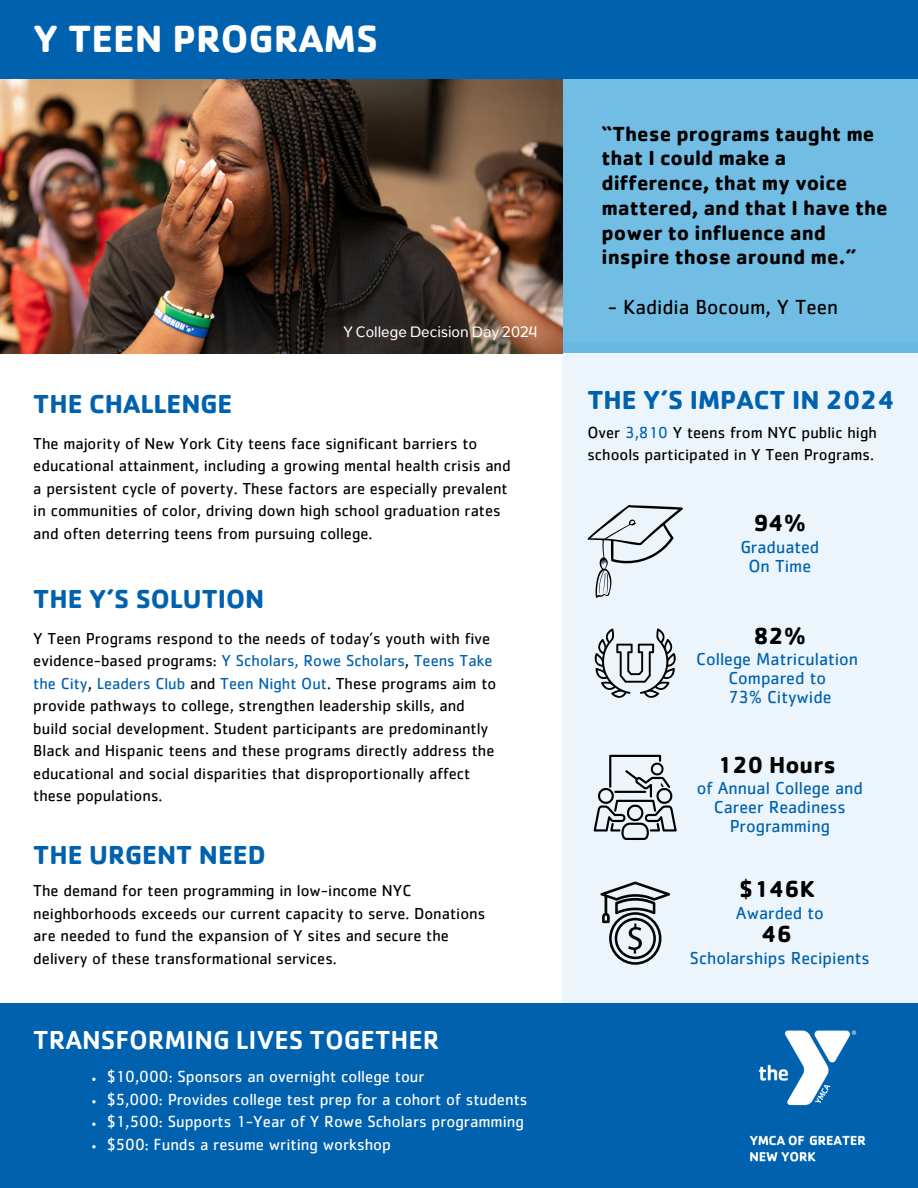
<style>
.page{position:relative;width:918px;height:1188px;background:#fff}
.page>*{position:absolute;margin:0;border:0;box-sizing:border-box;transform-origin:0 0}
.t1{font:700 39.3px "Cachet Std";color:#fff}
.t2{font:700 27px "Cachet Std";color:#0061af}
.t3{font:500 27px "Cachet Std";color:#fff}
.t4{font:700 24px "Cachet Std";color:#000}
.t5{font:700 24px "Cachet Std";color:#040606}
.t6{font:700 21.15px/24.8px "Cachet Std";color:#000}
.t7{font:21.15px "Cachet Std";color:#000}
.t8{font:18px/19.2px "Cachet Std";color:#0061af;text-align:center}
.t9{font:16.65px "Cachet Std";color:#fff}
.t10{font:16.5px/22.5px "Cachet Std";color:#000}
.t11{font:16.5px "Opun";color:#fff}
.s1{color:#0061af}
</style>
<div class="page">
<div style="left:563px;top:342px;width:355px;height:846px;background:#ebf5fb"></div>
<img style="left:0;top:79px;width:562px;height:274px">
<div style="left:563px;top:68px;width:355px;height:285px;background:#71bde4"></div>
<div style="left:0;top:0;width:918px;height:79px;background:#0061af"></div>
<svg style="left:600px;top:882px;width:70px;height:83px"></svg>
<svg style="left:594px;top:755px;width:83px;height:85px"></svg>
<svg style="left:594px;top:628px;width:82px;height:70px"></svg>
<svg style="left:587px;top:505px;width:96px;height:93px"></svg>
<div style="left:0;top:1004px;width:918px;height:184px;background:#0061af"></div>
<img style="left:749px;top:1030px;width:117px;height:132px">
<svg style="left:92px;top:1078px;width:4px;height:3px"></svg>
<svg style="left:92px;top:1100px;width:4px;height:3px"></svg>
<svg style="left:92px;top:1123px;width:4px;height:3px"></svg>
<svg style="left:92px;top:1145px;width:4px;height:3px"></svg>
<h2 class="t1" style="left:33px;top:25px;width:346px">Y TEEN PROGRAMS</h2>
<p class="t2" style="left:33px;top:395px;width:201px">THE CHALLENGE</p>
<p class="t11" style="left:344px;top:322px;width:195px">Y College Decision Day 2024</p>
<p class="t10" style="left:33px;top:435px;width:479px">The majority of New York City teens face significant barriers to educational attainment, including a growing mental health crisis and a persistent cycle of poverty. These factors are especially prevalent in communities of color, driving down high school graduation rates and often deterring teens from pursuing college.</p>
<p class="t2" style="left:33px;top:589px;width:232px">THE Y’S SOLUTION</p>
<p class="t10" style="left:33px;top:629px;width:465px">Y Teen Programs respond to the needs of today’s youth with five evidence-based programs: <span class="s1">Y Scholars, Rowe Scholars</span>, <span class="s1">Teens Take the City</span>, <span class="s1">Leaders Club</span> and <span class="s1">Teen Night Out</span>. These programs aim to provide pathways to college, strengthen leadership skills, and build social development. Student participants are predominantly Black and Hispanic teens and these programs directly address the educational and social disparities that disproportionally affect these populations.</p>
<p class="t2" style="left:33px;top:846px;width:234px">THE URGENT NEED</p>
<p class="t10" style="left:33px;top:882px;width:453px">The demand for teen programming in low-income NYC neighborhoods exceeds our current capacity to serve. Donations are needed to fund the expansion of Y sites and secure the delivery of these transformational services.</p>
<p class="t3" style="left:33px;top:1030px;width:408px">TRANSFORMING LIVES TOGETHER</p>
<h2 class="t9" style="left:107px;top:1071px;width:319px">$10,000: Sponsors an overnight college tour</h2>
<p class="t9" style="left:107px;top:1093px;width:422px">$5,000: Provides college test prep for a cohort of students</p>
<h2 class="t9" style="left:107px;top:1116px;width:419px">$1,500: Supports 1-Year of Y Rowe Scholars programming</h2>
<p class="t9" style="left:107px;top:1138px;width:286px">$500: Funds a resume writing workshop</p>
<p class="t6" style="left:602px;top:124px;width:288px">“These programs taught me that I could make a difference, that my voice mattered, and that I have the power to influence and inspire those around me.”</p>
<p class="t7" style="left:608px;top:299px;width:232px">- Kadidia Bocoum, Y Teen</p>
<p class="t2" style="left:587px;top:390px;width:309px">THE Y’S IMPACT IN 2024</p>
<p class="t10" style="left:587px;top:423px;width:291px">Over <span class="s1">3,810</span> Y teens from NYC public high schools participated in Y Teen Programs.</p>
<p class="t4" style="left:753px;top:515px;width:54px">94%</p>
<p class="t8" style="left:740px;top:540px;width:80px">Graduated</p>
<p class="t8" style="left:748px;top:559px;width:64px">On Time</p>
<p class="t4" style="left:753px;top:627px;width:54px">82%</p>
<p class="t8" style="left:696px;top:652px;width:163px">College Matriculation</p>
<p class="t8" style="left:728px;top:671px;width:99px">Compared to</p>
<p class="t8" style="left:728px;top:690px;width:105px">73% Citywide</p>
<h1 class="t5" style="left:718px;top:756px;width:120px">120 Hours</h1>
<p class="t8" style="left:697px;top:781px;width:168px">of Annual College and<br>Career Readiness<br>Programming</p>
<p class="t4" style="left:739px;top:881px;width:77px">$146K</p>
<h3 class="t8" style="left:736px;top:906px;width:89px">Awarded to</h3>
<h4 class="t4" style="left:762px;top:926px;width:32px">46</h4>
<h2 class="t8" style="left:690px;top:951px;width:181px">Scholarships Recipients</h2>
</div>
